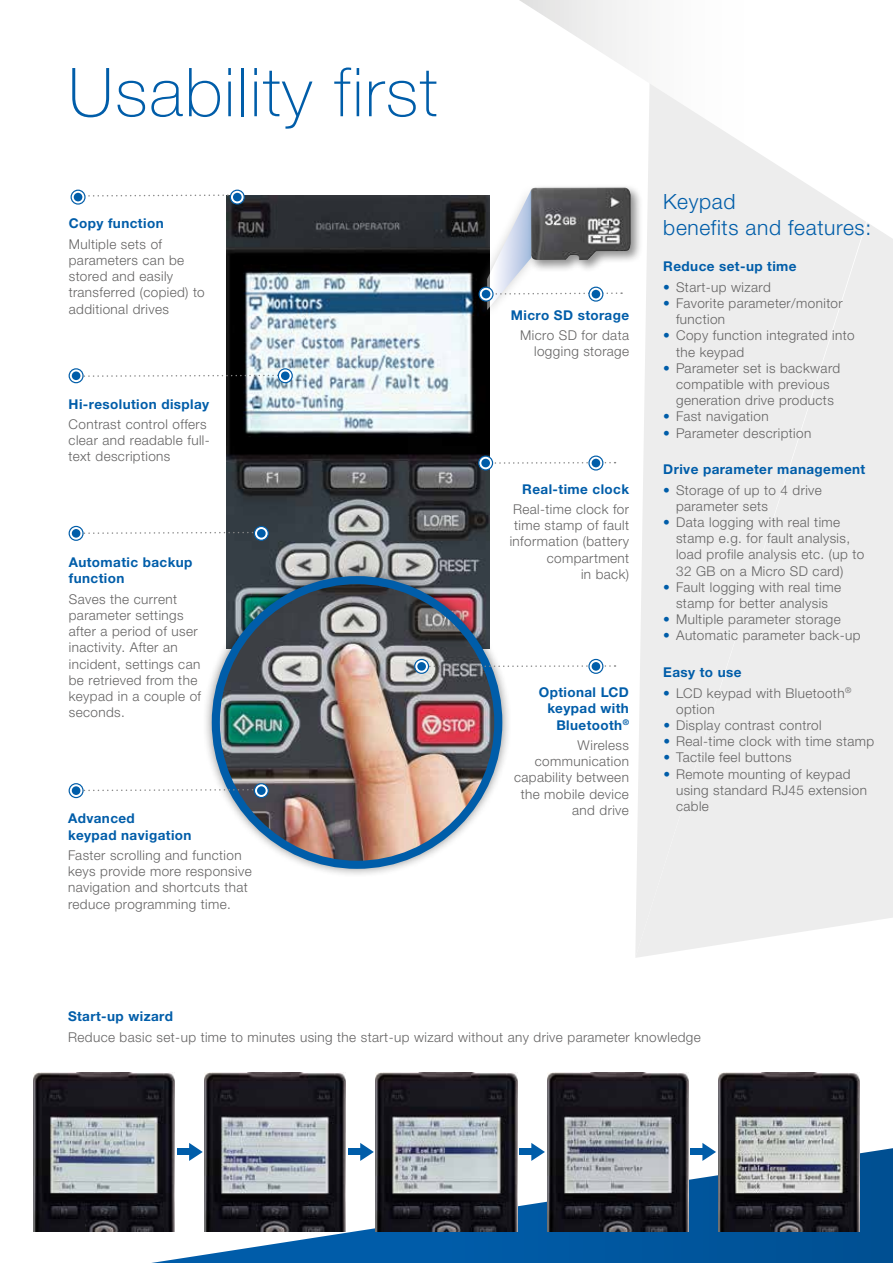
<style>
.page{position:relative;width:893px;height:1263px;background:#fff}
.page>*{position:absolute;margin:0;border:0;box-sizing:border-box;transform-origin:0 0}
.t1{font:100 67.5px "Helvetica Neue LTW1 G";letter-spacing:.025em;color:#005da9}
.t2{font:300 21px/25.2px "Helvetica Neue LTW1 G";letter-spacing:.03em;color:#005da9}
.t3{font:300 13.5px/16.2px "Helvetica Neue LTW1 G";letter-spacing:.03em;color:#646363}
.t4{font:700 13.5px/16.2px "Helvetica Neue LTW1 G";letter-spacing:.03em;color:#005da9}
.s1{color:#005da9}
</style>
<div class="page">
<img style="left:226px;top:196px;width:263px;height:371px">
<div style="left:202px;top:567px;width:310px;height:311px;background:#000;opacity:.44"></div>
<img style="left:216px;top:580px;width:282px;height:285px">
<div style="left:212px;top:576px;width:290px;height:293px;border:8px solid #005da9;border-radius:50%"></div>
<div style="left:527px;top:183px;width:117px;height:90px;background:#000;opacity:.44"></div>
<img style="left:622px;top:239px;width:9px;height:21px">
<div style="left:477px;top:182px;width:64px;height:136px;background:#878787;opacity:.75"></div>
<svg style="left:151px;top:1148px;width:742px;height:115px"></svg>
<div style="left:635px;top:239px;width:258px;height:719px;background:#ededed"></div>
<svg style="left:519px;top:0;width:373px;height:239px"></svg>
<div style="left:348px;top:1148px;width:13px;height:7px;background:#005da9"></div>
<svg style="left:360px;top:1143px;width:14px;height:18px"></svg>
<div style="left:519px;top:1148px;width:13px;height:7px;background:#005da9"></div>
<svg style="left:531px;top:1143px;width:14px;height:18px"></svg>
<div style="left:690px;top:1148px;width:13px;height:7px;background:#005da9"></div>
<svg style="left:702px;top:1143px;width:14px;height:18px"></svg>
<img style="left:34px;top:1072px;width:141px;height:159px">
<img style="left:376px;top:1072px;width:141px;height:159px">
<img style="left:718px;top:1072px;width:141px;height:159px">
<img style="left:205px;top:1072px;width:141px;height:159px">
<img style="left:547px;top:1072px;width:141px;height:159px">
<div style="left:177px;top:1148px;width:13px;height:7px;background:#005da9"></div>
<svg style="left:189px;top:1143px;width:14px;height:18px"></svg>
<svg style="left:493px;top:462px;width:122px;height:2px"></svg>
<svg style="left:429px;top:665px;width:186px;height:2px"></svg>
<svg style="left:84px;top:531px;width:170px;height:4px"></svg>
<svg style="left:84px;top:788px;width:170px;height:4px"></svg>
<svg style="left:487px;top:190px;width:135px;height:120px"></svg>
<svg style="left:84px;top:374px;width:194px;height:4px"></svg>
<svg style="left:85px;top:194px;width:145px;height:3px"></svg>
<svg style="left:71px;top:190px;width:14px;height:14px"></svg>
<div style="left:71px;top:190px;width:15px;height:15px;border:1px solid #005da9;border-radius:50%"></div>
<div style="left:74px;top:193px;width:8px;height:8px;background:#005da9;border-radius:50%"></div>
<svg style="left:230px;top:190px;width:14px;height:14px"></svg>
<div style="left:230px;top:190px;width:15px;height:15px;border:1px solid #005da9;border-radius:50%"></div>
<div style="left:233px;top:193px;width:9px;height:8px;background:#005da9;border-radius:50%"></div>
<svg style="left:278px;top:369px;width:14px;height:14px"></svg>
<div style="left:278px;top:368px;width:15px;height:15px;border:1px solid #005da9;border-radius:50%"></div>
<div style="left:281px;top:371px;width:9px;height:9px;background:#005da9;border-radius:50%"></div>
<svg style="left:69px;top:369px;width:14px;height:14px"></svg>
<div style="left:69px;top:368px;width:15px;height:15px;border:1px solid #005da9;border-radius:50%"></div>
<div style="left:72px;top:371px;width:8px;height:9px;background:#005da9;border-radius:50%"></div>
<svg style="left:69px;top:526px;width:14px;height:14px"></svg>
<div style="left:69px;top:526px;width:15px;height:15px;border:1px solid #005da9;border-radius:50%"></div>
<div style="left:72px;top:529px;width:8px;height:9px;background:#005da9;border-radius:50%"></div>
<svg style="left:254px;top:526px;width:14px;height:14px"></svg>
<div style="left:254px;top:526px;width:15px;height:15px;border:1px solid #005da9;border-radius:50%"></div>
<div style="left:257px;top:529px;width:9px;height:9px;background:#005da9;border-radius:50%"></div>
<svg style="left:69px;top:784px;width:14px;height:13px"></svg>
<div style="left:69px;top:783px;width:15px;height:15px;border:1px solid #005da9;border-radius:50%"></div>
<div style="left:72px;top:786px;width:8px;height:9px;background:#005da9;border-radius:50%"></div>
<svg style="left:254px;top:784px;width:14px;height:13px"></svg>
<div style="left:254px;top:783px;width:15px;height:15px;border:1px solid #005da9;border-radius:50%"></div>
<div style="left:257px;top:786px;width:9px;height:9px;background:#005da9;border-radius:50%"></div>
<svg style="left:589px;top:659px;width:14px;height:14px"></svg>
<div style="left:588px;top:659px;width:15px;height:15px;border:1px solid #005da9;border-radius:50%"></div>
<div style="left:592px;top:662px;width:8px;height:9px;background:#005da9;border-radius:50%"></div>
<svg style="left:589px;top:456px;width:14px;height:14px"></svg>
<div style="left:588px;top:455px;width:15px;height:16px;border:1px solid #005da9;border-radius:50%"></div>
<div style="left:592px;top:459px;width:8px;height:8px;background:#005da9;border-radius:50%"></div>
<svg style="left:479px;top:456px;width:14px;height:14px"></svg>
<div style="left:478px;top:455px;width:15px;height:16px;border:1px solid #005da9;border-radius:50%"></div>
<div style="left:481px;top:459px;width:9px;height:8px;background:#005da9;border-radius:50%"></div>
<svg style="left:589px;top:287px;width:14px;height:14px"></svg>
<div style="left:588px;top:287px;width:15px;height:15px;border:1px solid #005da9;border-radius:50%"></div>
<div style="left:592px;top:290px;width:8px;height:8px;background:#005da9;border-radius:50%"></div>
<svg style="left:415px;top:659px;width:13px;height:14px"></svg>
<div style="left:414px;top:659px;width:15px;height:15px;border:1px solid #005da9;border-radius:50%"></div>
<div style="left:417px;top:662px;width:9px;height:9px;background:#005da9;border-radius:50%"></div>
<svg style="left:479px;top:287px;width:14px;height:14px"></svg>
<div style="left:479px;top:287px;width:15px;height:15px;border:1px solid #005da9;border-radius:50%"></div>
<div style="left:482px;top:290px;width:8px;height:8px;background:#005da9;border-radius:50%"></div>
<h1 class="t1" style="left:68px;top:52px;width:371px">Usability first</h1>
<p class="t4" style="left:69px;top:215px;width:96px">Copy function</p>
<p class="t3" style="left:69px;top:236px;width:138px">Multiple sets of parameters can be stored and easily transferred (copied) to additional drives</p>
<p class="t4" style="left:69px;top:395px;width:142px">Hi-resolution display</p>
<p class="t3" style="left:69px;top:416px;width:143px">Contrast control offers clear and readable full&shy;text descriptions</p>
<p class="t4" style="left:69px;top:554px;width:125px">Automatic backup function</p>
<p class="t3" style="left:69px;top:591px;width:134px">Saves the current parameter settings after a period of user inactivity. After an incident, settings can be retrieved from the keypad in a couple of seconds.</p>
<p class="t4" style="left:68px;top:810px;width:125px">Advanced<br>keypad navigation</p>
<p class="t3" style="left:68px;top:847px;width:185px">Faster scrolling and function keys provide more responsive navigation and shortcuts that reduce programming time.</p>
<p class="t4" style="left:511px;top:307px;width:120px">Micro SD storage</p>
<p class="t3" style="left:520px;top:327px;width:110px;text-align:right">Micro SD for data logging storage</p>
<p class="t4" style="left:522px;top:481px;width:108px">Real-time clock</p>
<p class="t3" style="left:510px;top:501px;width:121px;text-align:right">Real-time clock for time stamp of fault information (battery compartment<br>in back)</p>
<p class="t4" style="left:539px;top:684px;width:92px;text-align:right">Optional LCD keypad with<br>Bluetooth<sup>®</sup></p>
<p class="t3" style="left:514px;top:737px;width:116px;text-align:right">Wireless communication capability between the mobile device and drive</p>
<h2 class="t2" style="left:663px;top:189px;width:209px">Keypad<br>benefits and features:</h2>
<p class="t4" style="left:663px;top:258px;width:135px">Reduce set-up time</p>
<p class="t3" style="left:663px;top:279px;width:109px"><span class="s1">•</span> Start-up wizard</p>
<p class="t3" style="left:676px;top:295px;width:168px;text-indent:-13px"><span class="s1">•</span> Favorite parameter/monitor function</p>
<p class="t3" style="left:676px;top:327px;width:180px;text-indent:-13px"><span class="s1">•</span> Copy function integrated into the keypad</p>
<p class="t3" style="left:663px;top:360px;width:178px;text-align:center"><span class="s1">•</span> Parameter set is backward compatible with previous generation drive products</p>
<p class="t3" style="left:663px;top:408px;width:107px"><span class="s1">•</span> Fast navigation</p>
<p class="t3" style="left:663px;top:425px;width:149px"><span class="s1">•</span> Parameter description</p>
<p class="t4" style="left:663px;top:461px;width:204px">Drive parameter management</p>
<p class="t3" style="left:676px;top:482px;width:147px;text-indent:-13px"><span class="s1">•</span> Storage of up to 4 drive parameter sets</p>
<p class="t3" style="left:676px;top:514px;width:190px;text-indent:-13px"><span class="s1">•</span> Data logging with real time stamp e.g. for fault analysis, load profile analysis etc. (up to<br>32 GB on a Micro SD card)</p>
<p class="t3" style="left:663px;top:579px;width:179px;text-align:center"><span class="s1">•</span> Fault logging with real time stamp for better analysis</p>
<p class="t3" style="left:663px;top:611px;width:179px"><span class="s1">•</span> Multiple parameter storage</p>
<p class="t3" style="left:663px;top:627px;width:199px"><span class="s1">•</span> Automatic parameter back-up</p>
<p class="t4" style="left:663px;top:664px;width:80px">Easy to use</p>
<p class="t3" style="left:676px;top:685px;width:177px;text-indent:-13px"><span class="s1">•</span> LCD keypad with Bluetooth<sup>® </sup>option</p>
<p class="t3" style="left:663px;top:717px;width:160px"><span class="s1">•</span> Display contrast control</p>
<p class="t3" style="left:663px;top:733px;width:212px"><span class="s1">•</span> Real-time clock with time stamp</p>
<p class="t3" style="left:663px;top:749px;width:130px"><span class="s1">•</span> Tactile feel buttons</p>
<p class="t3" style="left:676px;top:766px;width:192px;text-indent:-13px"><span class="s1">•</span> Remote mounting of keypad using standard RJ45 extension cable</p>
<p class="t4" style="left:68px;top:1008px;width:107px">Start-up wizard</p>
<p class="t3" style="left:68px;top:1029px;width:634px">Reduce basic set-up time to minutes using the start-up wizard without any drive parameter knowledge</p>
</div>
